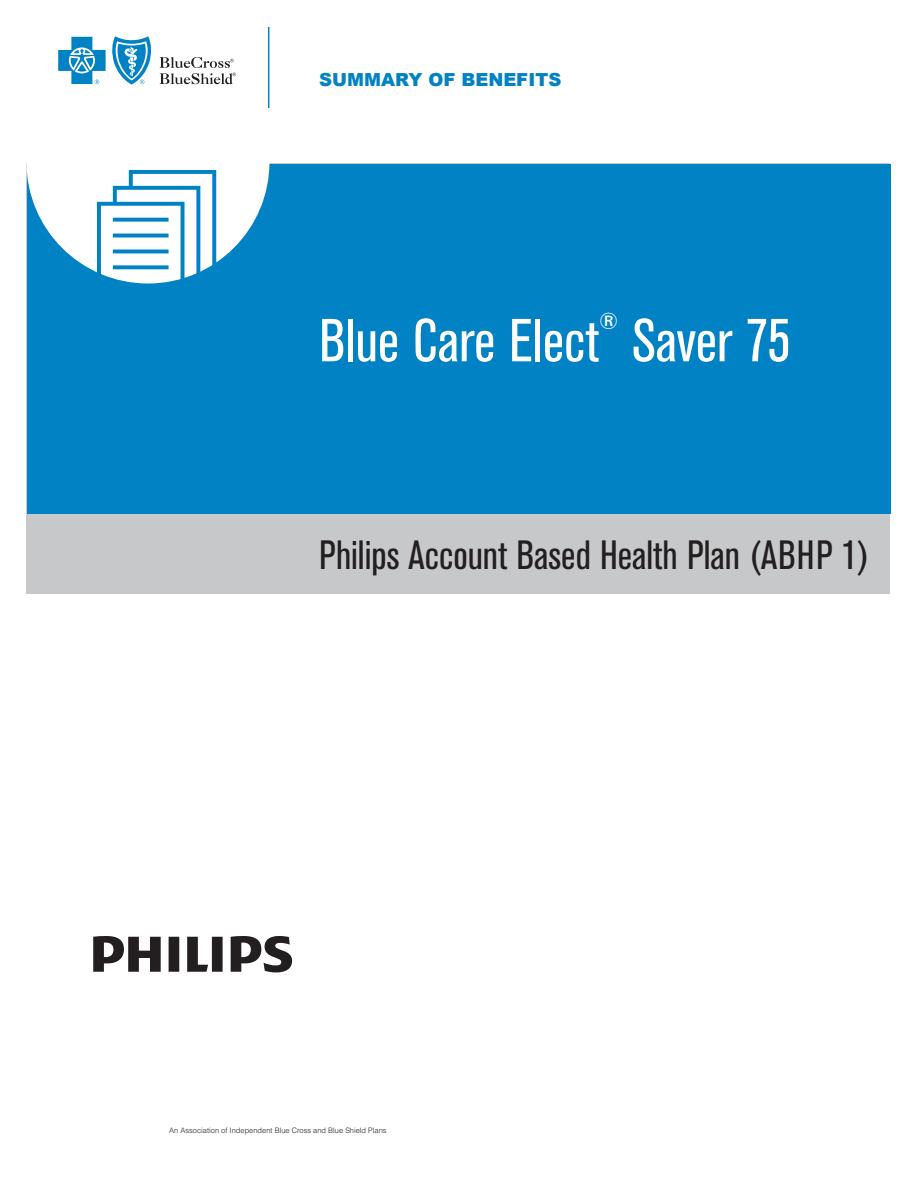
<style>
.page{position:relative;width:918px;height:1188px;background:#fff}
.page>*{position:absolute;margin:0;border:0;box-sizing:border-box;transform-origin:0 0}
.Plan_Name{font:condensed 60px "Akzidenz Grotesk BE";color:#fff}
.Cover_Title{font:condensed 40.5px "Akzidenz Grotesk BE";color:#231f20}
.Plan_Name-2{font:condensed 22.95px "Akzidenz Grotesk BE";color:#fff}
.t1{font:900 18px "Arial";color:#0082c5}
.t2{font:300 7.5px "Helvetica";color:#231f20}
</style>
<div class="page">
<hr style="left:268px;top:27px;width:1px;height:81px;background:#0082c5">
<svg style="left:58px;top:36px;width:94px;height:49px"></svg>
<svg style="left:160px;top:57px;width:76px;height:27px"></svg>
<div style="left:26px;top:164px;width:864px;height:430px;background:#c7c8ca"></div>
<div style="left:27px;top:164px;width:864px;height:350px;background:#0082c5"></div>
<svg style="left:26px;top:163px;width:243px;height:121px"></svg>
<svg style="left:93px;top:936px;width:199px;height:36px"></svg>
<p class="t1" style="left:319px;top:67px;width:244px">SUMMARY OF BENEFITS</p>
<p class="Plan_Name" style="left:319px;top:307px;width:281px">Blue Care Elect</p>
<p class="Plan_Name-2" style="left:599px;top:309px;width:21px">®</p>
<p class="Plan_Name" style="left:632px;top:307px;width:160px">Saver 75</p>
<p class="Cover_Title" style="left:319px;top:533px;width:552px">Philips Account Based Health Plan (ABHP 1)</p>
<p class="t2" style="left:169px;top:1126px;width:219px">An Association of Independent Blue Cross and Blue Shield Plans</p>
</div>
